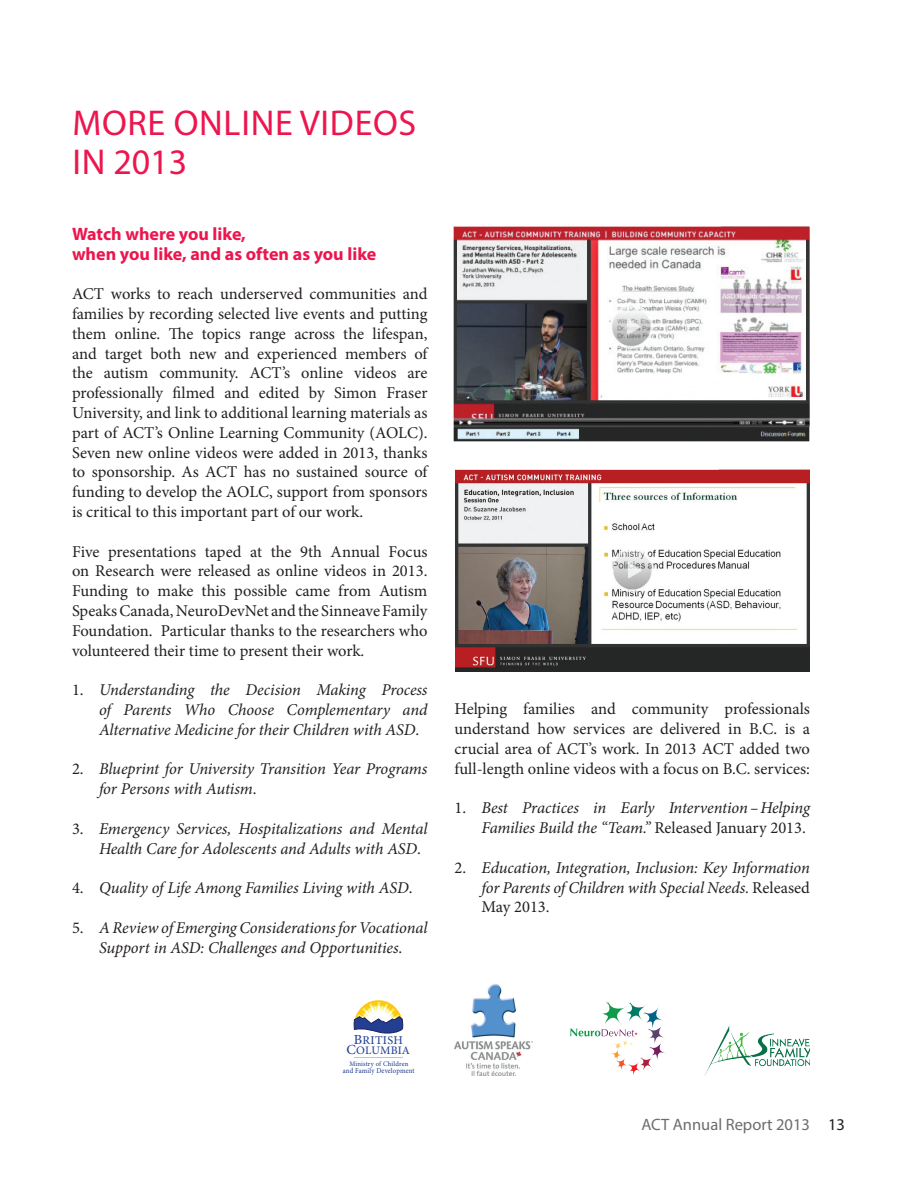
<style>
.page{position:relative;width:918px;height:1188px;background:#fff}
.page>*{position:absolute;margin:0;border:0;box-sizing:border-box;transform-origin:0 0}
.Section_head{font:36px/39px "Myriad Pro";letter-spacing:.02em;color:#ed154e}
.Heading_1{font:700 18px/19.8px "Myriad Pro";color:#ed154e}
.Body_plain{font:16.5px/19.8px "Minion Pro";color:#231f20;text-align:justify}
.Body_indented{font:italic 16.5px/19.8px "Minion Pro";letter-spacing:-.01em;color:#231f20;text-align:justify}
.t1{font:16.5px "Myriad Pro";color:#6c6d70}
.t2{font:11.7px "Adobe Hebrew";letter-spacing:.03em;color:#223f92}
.t3{font:11.25px "Adobe Hebrew";letter-spacing:.01em;color:#223f92}
.t4{font:7.35px "Adobe Hebrew";letter-spacing:.02em;color:#223f92;scale:.9 1}
.t5{font:6.75px "Adobe Hebrew";letter-spacing:.025em;color:#223f92;scale:.96 1}
.s1{font-style:normal}
.s2{font-size:13.65px}
.s3{color:#231f20}
</style>
<div class="page">
<img style="left:455px;top:469px;width:355px;height:202px">
<img style="left:454px;top:226px;width:356px;height:215px">
<img style="left:705px;top:1026px;width:105px;height:49px">
<img style="left:454px;top:984px;width:78px;height:91px">
<svg style="left:570px;top:1001px;width:96px;height:74px"></svg>
<svg style="left:354px;top:1000px;width:50px;height:34px"></svg>
<hr style="left:355px;top:1057px;width:48px;height:1px;background:#fec811">
<p class="Section_head" style="left:72px;top:103px;width:346px">MORE ONLINE VIDEOS<br>IN 2013</p>
<p class="Heading_1" style="left:72px;top:223px;width:306px">Watch where you like,<br>when you like, and as often as you like</p>
<p class="Body_plain" style="left:72px;top:284px;width:357px">ACT works to reach underserved communities and families by recording selected live events and putting them online. The topics range across the lifespan, and target both new and experienced members of the autism community. ACT’s online videos are professionally filmed and edited by Simon Fraser University, and link to additional learning materials as part of ACT’s Online Learning Community (AOLC).<br>Seven new online videos were added in 2013, thanks to sponsorship. As ACT has no sustained source of funding to develop the AOLC, support from sponsors is critical to this important part of our work.</p>
<p class="Body_plain" style="left:72px;top:541px;width:357px">Five presentations taped at the 9th Annual Focus on Research were released as online videos in 2013.<br>Funding to make this possible came from Autism Speaks Canada, NeuroDevNet and the Sinneave Family Foundation. Particular thanks to the researchers who volunteered their time to present their work.</p>
<p class="Body_indented" style="left:99px;top:680px;width:330px;text-indent:-27px"><span class="s1">1.</span> Understanding the Decision Making Process of Parents Who Choose Complementary and Alternative Medicine for their Children with ASD<span class="s1">.</span></p>
<p class="Body_indented" style="left:99px;top:759px;width:330px;text-indent:-27px"><span class="s1">2.</span> Blueprint for University Transition Year Programs for Persons with Autism<span class="s1">.</span></p>
<p class="Body_indented" style="left:99px;top:819px;width:330px;text-indent:-27px"><span class="s1">3.</span> Emergency Services, Hospitalizations and Mental<br>Health Care for Adolescents and Adults with ASD<span class="s1">.</span></p>
<p class="Body_indented" style="left:72px;top:878px;width:342px"><span class="s1">4.</span> Quality of Life Among Families Living with ASD<span class="s1">.</span></p>
<p class="Body_indented" style="left:72px;top:918px;width:357px;text-align:center"><span class="s1">5.</span> A Review of Emerging Considerations for Vocational<br>Support in ASD: Challenges and Opportunities<span class="s1">.</span></p>
<p class="Body_plain" style="left:454px;top:699px;width:357px">Helping families and community professionals understand how services are delivered in B.C. is a crucial area of ACT’s work. In 2013 ACT added two full-length online videos with a focus on B.C. services:</p>
<p class="Body_indented" style="left:454px;top:798px;width:357px;text-align:right"><span class="s1">1.</span> Best Practices in Early Intervention–Helping<br>Families Build the “Team.” <span class="s1">Released January 2013.</span></p>
<p class="Body_indented" style="left:482px;top:858px;width:330px;text-indent:-27px"><span class="s1">2.</span> Education, Integration, Inclusion: Key Information for Parents of Children with Special Needs. <span class="s1">Released May 2013.</span></p>
<p class="t2" style="left:354px;top:1033px;width:51px"><span class="s2">B</span>RITISH</p>
<p class="t4" style="left:343px;top:1067px;width:81px">and Family Development</p>
<p class="t3" style="left:346px;top:1044px;width:65px"><span class="s2">C</span>OLUMBIA</p>
<p class="t5" style="left:349px;top:1059px;width:63px">Ministry of Children</p>
<p class="t1" style="left:641px;top:1114px;width:205px">ACT Annual Report 2013 <span class="s3">13</span></p>
</div>
